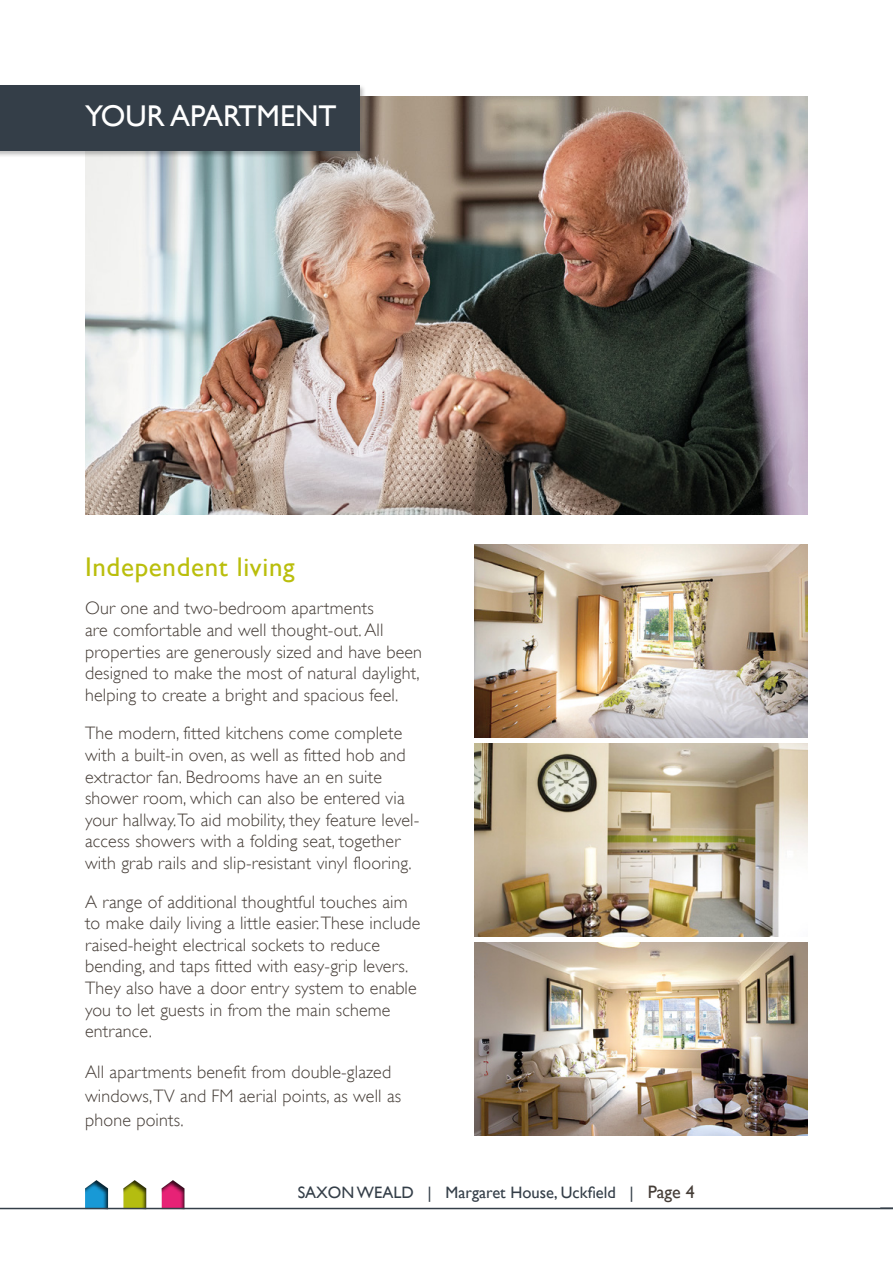
<style>
.page{position:relative;width:893px;height:1263px;background:#fff}
.page>*{position:absolute;margin:0;border:0;box-sizing:border-box;transform-origin:0 0}
.t1{font:30px "Gill Alt One";color:#fff}
.t2{font:27px "Gill Alt One";letter-spacing:.025em;color:#babe0c}
.t3{font:300 18px/21.6px "Gill Alt One";letter-spacing:.01em;color:#453d37}
.t4{font:16.5px "Gill Alt One";color:#343e48}
.s1{font-size:18px;color:#453d37}
</style>
<div class="page">
<svg style="left:880px;top:1207px;width:13px;height:1px"></svg>
<div style="left:148px;top:1170px;width:51px;height:42px;background:#000;opacity:.75"></div>
<div style="left:110px;top:1170px;width:51px;height:42px;background:#000;opacity:.75"></div>
<div style="left:73px;top:1170px;width:49px;height:42px;background:#000;opacity:.75"></div>
<hr style="left:0;top:1208px;width:893px;height:1px;background:#343e48">
<img style="left:85px;top:96px;width:723px;height:418px">
<img style="left:474px;top:743px;width:334px;height:193px">
<img style="left:474px;top:544px;width:334px;height:193px">
<div style="left:0;top:84px;width:366px;height:74px;background:#000;opacity:.26"></div>
<div style="left:0;top:85px;width:359px;height:66px;background:#343e48"></div>
<img style="left:474px;top:943px;width:334px;height:192px">
<h1 class="t1" style="left:85px;top:99px;width:253px">YOUR APARTMENT</h1>
<h2 class="t2" style="left:85px;top:551px;width:211px">Independent living</h2>
<p class="t3" style="left:85px;top:597px;width:339px">Our one and two-bedroom apartments<br>are comfortable and well thought-out. All properties are generously sized and have been designed to make the most of natural daylight, helping to create a bright and spacious feel.</p>
<p class="t3" style="left:85px;top:722px;width:336px">The modern, fitted kitchens come complete with a built-in oven, as well as fitted hob and extractor fan. Bedrooms have an en suite shower room, which can also be entered via your hallway. To aid mobility, they feature level&shy;access showers with a folding seat, together with grab rails and slip-resistant vinyl flooring.</p>
<p class="t3" style="left:85px;top:891px;width:337px">A range of additional thoughtful touches aim to make daily living a little easier. These include raised-height electrical sockets to reduce bending, and taps fitted with easy-grip levers.<br>They also have a door entry system to enable you to let guests in from the main scheme entrance.</p>
<p class="t3" style="left:85px;top:1060px;width:318px;line-height:24px">All apartments benefit from double-glazed windows, TV and FM aerial points, as well as phone points.</p>
<p class="t4" style="left:298px;top:1183px;width:399px">SAXON WEALD | Margaret House, Uckfield | <span class="s1">Page 4</span></p>
</div>
